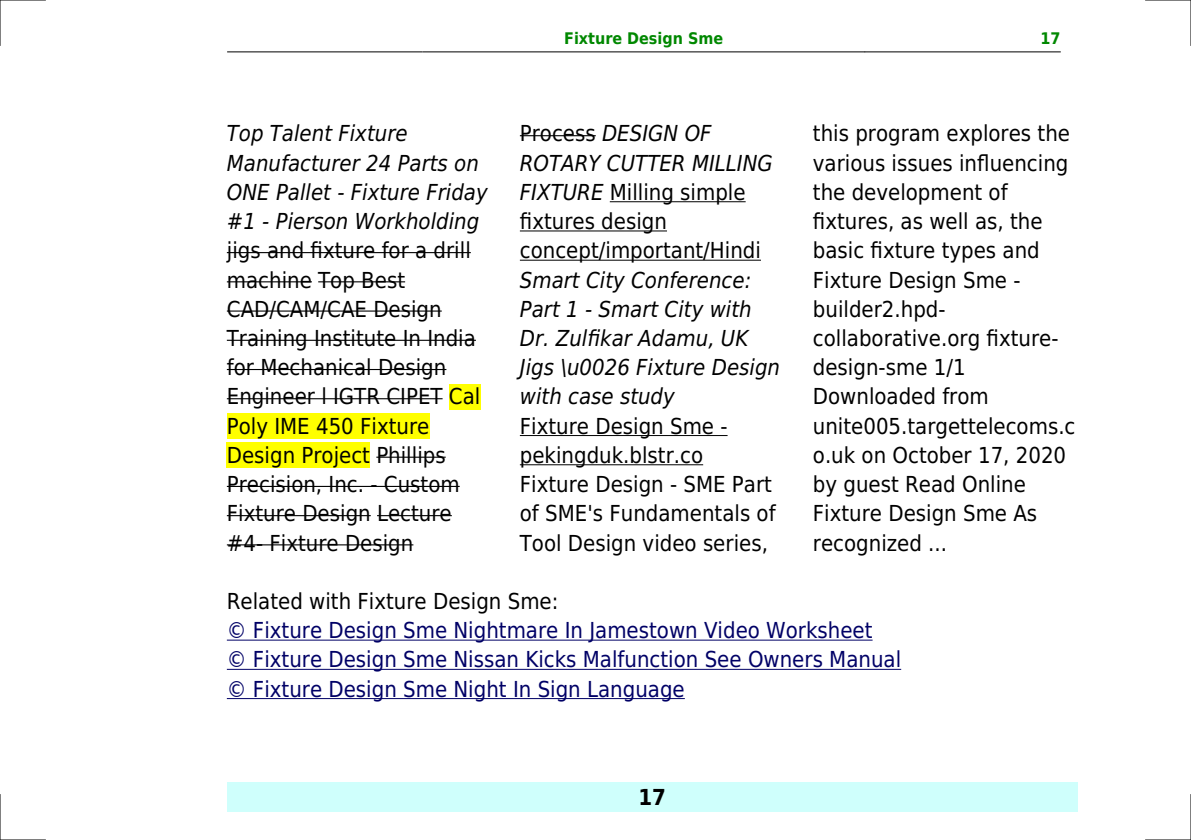
<style>
.page{position:relative;width:1191px;height:840px;background:#fff}
.page>*{position:absolute;margin:0;border:0;box-sizing:border-box;transform-origin:0 0}
.t1{font:22px/29.2px "DejaVu Sans Condensed";color:#000}
.t2{font:italic 22px/29.2px "DejaVu Sans Condensed";color:#000}
.t3{font:22px/29.2px "DejaVu Sans Condensed";color:#006}
.t4{font:700 22px "DejaVu Sans Condensed";color:#000}
.t5{font:700 16px "DejaVu Sans Condensed";color:#080}
.s1{font-style:italic}
</style>
<div class="page">
<hr style="left:227px;top:51px;width:195px;height:1px;background:#000">
<hr style="left:423px;top:51px;width:441px;height:1px;background:#000">
<hr style="left:865px;top:51px;width:195px;height:1px;background:#000">
<div style="left:227px;top:782px;width:850px;height:29px;background:#cffffc"></div>
<hr style="left:227px;top:252px;width:244px;height:1px;background:#000">
<hr style="left:227px;top:281px;width:85px;height:1px;background:#000">
<hr style="left:318px;top:281px;width:87px;height:1px;background:#000">
<hr style="left:227px;top:310px;width:215px;height:1px;background:#000">
<hr style="left:227px;top:339px;width:249px;height:1px;background:#000">
<hr style="left:227px;top:369px;width:219px;height:1px;background:#000">
<hr style="left:227px;top:398px;width:215px;height:1px;background:#000">
<div style="left:449px;top:384px;width:31px;height:25px;background:#ff0"></div>
<div style="left:227px;top:413px;width:202px;height:25px;background:#ff0"></div>
<div style="left:227px;top:442px;width:143px;height:26px;background:#ff0"></div>
<hr style="left:376px;top:456px;width:70px;height:1px;background:#000">
<hr style="left:227px;top:485px;width:233px;height:1px;background:#000">
<hr style="left:227px;top:515px;width:144px;height:1px;background:#000">
<hr style="left:377px;top:515px;width:75px;height:1px;background:#000">
<hr style="left:227px;top:544px;width:186px;height:1px;background:#000">
<hr style="left:520px;top:135px;width:76px;height:1px;background:#000">
<hr style="left:610px;top:201px;width:135px;height:1px;background:#000">
<hr style="left:520px;top:230px;width:147px;height:1px;background:#000">
<hr style="left:520px;top:259px;width:241px;height:1px;background:#000">
<hr style="left:520px;top:435px;width:207px;height:1px;background:#000">
<hr style="left:520px;top:464px;width:183px;height:1px;background:#000">
<hr style="left:227px;top:639px;width:645px;height:1px;background:#006">
<hr style="left:227px;top:668px;width:674px;height:1px;background:#006">
<hr style="left:227px;top:697px;width:458px;height:1px;background:#006">
<hr style="left:0;top:0;width:45px;height:1px;background:#000">
<hr style="left:1145px;top:0;width:46px;height:1px;background:#000">
<hr style="left:0;top:839px;width:45px;height:1px;background:#000">
<hr style="left:1145px;top:839px;width:46px;height:1px;background:#000">
<hr style="left:0;top:0;width:1px;height:45px;background:#000">
<hr style="left:0;top:794px;width:1px;height:45px;background:#000">
<hr style="left:1190px;top:0;width:1px;height:45px;background:#000">
<hr style="left:1190px;top:794px;width:1px;height:45px;background:#000">
<p class="t5" style="left:564px;top:29px;width:160px">Fixture Design Sme</p>
<p class="t5" style="left:1040px;top:29px;width:22px">17</p>
<p class="t2" style="left:227px;top:119px;width:262px">Top Talent Fixture<br>Manufacturer 24 Parts on<br>ONE Pallet - Fixture Friday #1 - Pierson Workholding</p>
<p class="t1" style="left:227px;top:236px;width:255px">jigs and fixture for a drill machine Top Best<br>CAD/CAM/CAE Design<br>Training Institute In India for Mechanical Design<br>Engineer l IGTR CIPET Cal<br>Poly IME 450 Fixture<br>Design Project Phillips<br>Precision, Inc. - Custom<br>Fixture Design Lecture #4- Fixture Design</p>
<p class="t1" style="left:520px;top:119px;width:254px">Process <span class="s1">DESIGN OF<br>ROTARY CUTTER MILLING<br>FIXTURE</span> Milling simple fixtures design concept/important/Hindi</p>
<p class="t2" style="left:520px;top:265px;width:262px">Smart City Conference:<br>Part 1 - Smart City with<br>Dr. Zulfikar Adamu, UK<br>Jigs \u0026 Fixture Design with case study</p>
<p class="t1" style="left:520px;top:411px;width:257px">Fixture Design Sme - pekingduk.blstr.co<br>Fixture Design - SME Part of SME's Fundamentals of<br>Tool Design video series,</p>
<p class="t1" style="left:813px;top:119px;width:264px">this program explores the various issues influencing the development of fixtures, as well as, the basic fixture types and<br>Fixture Design Sme - builder2.hpd&shy;collaborative.org fixture&shy;design-sme 1/1<br>Downloaded from unite005.targettelecoms.c o.uk on October 17, 2020 by guest Read Online<br>Fixture Design Sme As recognized ...</p>
<p class="t1" style="left:227px;top:586px;width:333px">Related with Fixture Design Sme:</p>
<p class="t3" style="left:227px;top:615px;width:676px">© Fixture Design Sme Nightmare In Jamestown Video Worksheet<br>© Fixture Design Sme Nissan Kicks Malfunction See Owners Manual © Fixture Design Sme Night In Sign Language</p>
<p class="t4" style="left:638px;top:783px;width:29px">17</p>
</div>
